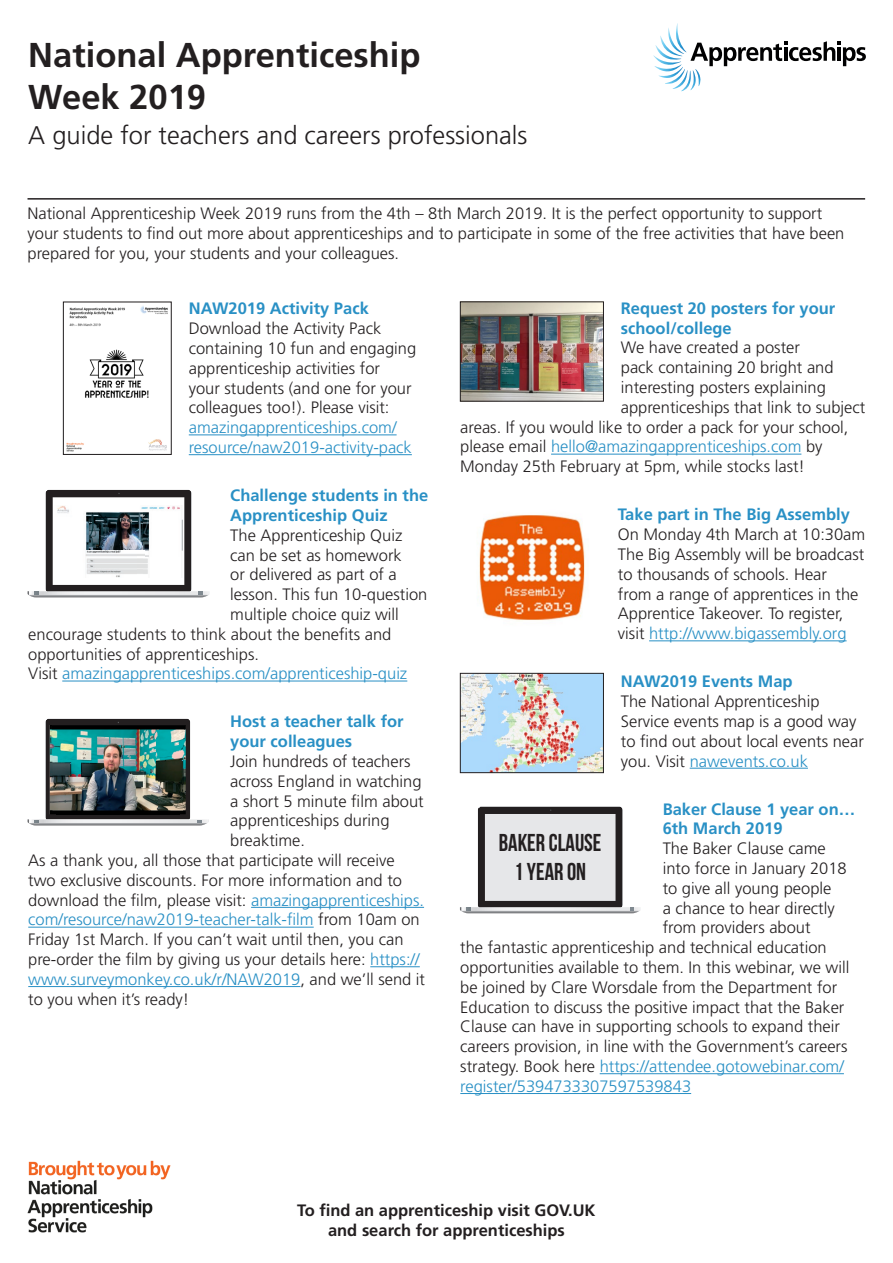
<style>
.page{position:relative;width:893px;height:1263px;background:#fff}
.page>*{position:absolute;margin:0;border:0;box-sizing:border-box;transform-origin:0 0}
.t1{font:700 34.5px/41.4px "Frutiger";color:#231f20}
.t2{font:300 25.5px "Frutiger";color:#231f20}
.t3{font:24.45px/29.2px "Bebas Neue";color:#231f20;text-align:center;scale:.95 1}
.t4{font:300 16.5px/19.8px "Frutiger";color:#231f20}
.t5{font:300 16.5px/19.8px "Frutiger";color:#2990c5}
.t6{font:700 16.5px/19.8px "Frutiger";color:#2990c5}
.t7{font:700 16.5px/19.8px "Frutiger";color:#231f20;text-align:center}
.s1{color:#231f20}
.s2{color:#2990c5}
</style>
<div class="page">
<img style="left:27px;top:1160px;width:144px;height:73px">
<hr style="left:189px;top:434px;width:208px;height:1px;background:#2990c5">
<hr style="left:189px;top:454px;width:223px;height:1px;background:#2990c5">
<hr style="left:62px;top:681px;width:345px;height:1px;background:#2990c5">
<hr style="left:251px;top:907px;width:173px;height:1px;background:#2990c5">
<hr style="left:28px;top:927px;width:286px;height:1px;background:#2990c5">
<hr style="left:370px;top:966px;width:50px;height:1px;background:#2990c5">
<hr style="left:28px;top:986px;width:272px;height:1px;background:#2990c5">
<hr style="left:551px;top:454px;width:250px;height:1px;background:#2990c5">
<hr style="left:649px;top:640px;width:198px;height:1px;background:#2990c5">
<hr style="left:690px;top:768px;width:118px;height:1px;background:#2990c5">
<hr style="left:600px;top:1073px;width:244px;height:1px;background:#2990c5">
<hr style="left:460px;top:1093px;width:231px;height:1px;background:#2990c5">
<svg style="left:653px;top:23px;width:213px;height:68px"></svg>
<hr style="left:837px;top:47px;width:4px;height:14px;background:#000001">
<img style="left:66px;top:306px;width:102px;height:146px">
<div style="left:63px;top:301px;width:109px;height:154px;border:1px solid #231f20"></div>
<img style="left:479px;top:515px;width:106px;height:105px">
<svg style="left:28px;top:719px;width:180px;height:106px"></svg>
<img style="left:56px;top:732px;width:123px;height:81px">
<img style="left:50px;top:725px;width:136px;height:7px">
<img style="left:50px;top:732px;width:6px;height:82px">
<img style="left:179px;top:732px;width:7px;height:82px">
<img style="left:56px;top:813px;width:123px;height:1px">
<img style="left:52px;top:725px;width:133px;height:4px">
<svg style="left:460px;top:806px;width:181px;height:107px"></svg>
<svg style="left:28px;top:490px;width:182px;height:107px"></svg>
<img style="left:462px;top:675px;width:140px;height:96px">
<div style="left:460px;top:673px;width:144px;height:100px;border:1px solid #231f20"></div>
<img style="left:462px;top:303px;width:140px;height:97px">
<div style="left:460px;top:301px;width:144px;height:101px;border:1px solid #231f20"></div>
<hr style="left:28px;top:198px;width:837px;height:2px;background:#231f20">
<h1 class="t1" style="left:28px;top:35px;width:394px">National Apprenticeship<br>Week 2019</h1>
<h2 class="t2" style="left:28px;top:120px;width:501px">A guide for teachers and careers professionals</h2>
<p class="t4" style="left:28px;top:204px;width:818px">National Apprenticeship Week 2019 runs from the 4th – 8th March 2019. It is the perfect opportunity to support your students to find out more about apprenticeships and to participate in some of the free activities that have been prepared for you, your students and your colleagues.</p>
<p class="t6" style="left:189px;top:299px;width:182px">NAW2019 Activity Pack</p>
<p class="t4" style="left:189px;top:319px;width:229px">Download the Activity Pack containing 10 fun and engaging apprenticeship activities for<br>your students (and one for your colleagues too!). Please visit:</p>
<p class="t5" style="left:189px;top:418px;width:225px">amazingapprenticeships.com/ resource/naw2019-activity-pack</p>
<p class="t6" style="left:230px;top:486px;width:200px">Challenge students in the<br>Apprenticeship Quiz</p>
<p class="t4" style="left:230px;top:525px;width:174px">The Apprenticeship Quiz</p>
<p class="t4" style="left:230px;top:545px;width:173px">can be set as homework</p>
<p class="t4" style="left:230px;top:565px;width:168px">or delivered as part of a</p>
<p class="t4" style="left:230px;top:584px;width:199px">lesson. This fun 10-question</p>
<p class="t4" style="left:230px;top:604px;width:170px">multiple choice quiz will</p>
<p class="t4" style="left:28px;top:624px;width:365px">encourage students to think about the benefits and</p>
<p class="t4" style="left:28px;top:644px;width:232px">opportunities of apprenticeships.</p>
<p class="t5" style="left:28px;top:664px;width:381px"><span class="s1">Visit</span> amazingapprenticeships.com/apprenticeship-quiz</p>
<p class="t6" style="left:230px;top:712px;width:175px">Host a teacher talk for your colleagues</p>
<p class="t4" style="left:230px;top:751px;width:182px">Join hundreds of teachers</p>
<p class="t4" style="left:230px;top:771px;width:193px">across England in watching</p>
<p class="t4" style="left:230px;top:791px;width:195px">a short 5 minute film about</p>
<p class="t4" style="left:230px;top:811px;width:161px">apprenticeships during</p>
<p class="t4" style="left:230px;top:831px;width:76px">breaktime.</p>
<p class="t4" style="left:28px;top:850px;width:368px">As a thank you, all those that participate will receive</p>
<p class="t4" style="left:28px;top:870px;width:375px">two exclusive discounts. For more information and to</p>
<p class="t4" style="left:28px;top:890px;width:397px">download the film, please visit: <span class="s2">amazingapprenticeships.</span></p>
<p class="t5" style="left:28px;top:910px;width:393px">com/resource/naw2019-teacher-talk-film <span class="s1">from 10am on</span></p>
<p class="t4" style="left:28px;top:930px;width:377px">Friday 1st March. If you can’t wait until then, you can</p>
<p class="t4" style="left:28px;top:949px;width:393px">pre-order the film by giving us your details here: <span class="s2">https://</span></p>
<p class="t5" style="left:28px;top:969px;width:398px">www.surveymonkey.co.uk/r/NAW2019<span class="s1">, and we’ll send it</span></p>
<p class="t4" style="left:28px;top:989px;width:163px">to you when it’s ready!</p>
<p class="t6" style="left:621px;top:298px;width:216px">Request 20 posters for your school/college</p>
<p class="t4" style="left:621px;top:338px;width:181px">We have created a poster</p>
<p class="t4" style="left:621px;top:358px;width:214px">pack containing 20 bright and</p>
<p class="t4" style="left:621px;top:377px;width:207px">interesting posters explaining</p>
<p class="t4" style="left:621px;top:397px;width:246px">apprenticeships that link to subject</p>
<p class="t4" style="left:460px;top:417px;width:390px">areas. If you would like to order a pack for your school,</p>
<p class="t5" style="left:460px;top:437px;width:364px"><span class="s1">please email</span> hello@amazingapprenticeships.com <span class="s1">by</span></p>
<p class="t4" style="left:460px;top:457px;width:346px">Monday 25th February at 5pm, while stocks last!</p>
<p class="t6" style="left:618px;top:505px;width:233px">Take part in The Big Assembly</p>
<p class="t4" style="left:618px;top:524px;width:249px">On Monday 4th March at 10:30am The Big Assembly will be broadcast to thousands of schools. Hear<br>from a range of apprentices in the Apprentice Takeover. To register, visit <span class="s2">http://www.bigassembly.org</span></p>
<p class="t6" style="left:621px;top:672px;width:173px">NAW2019 Events Map</p>
<p class="t4" style="left:621px;top:691px;width:244px">The National Apprenticeship<br>Service events map is a good way to find out about local events near you. Visit <span class="s2">nawevents.co.uk</span></p>
<p class="t6" style="left:663px;top:799px;width:194px">Baker Clause 1 year on…<br>6th March 2019</p>
<p class="t4" style="left:663px;top:838px;width:165px">The Baker Clause came</p>
<p class="t4" style="left:663px;top:858px;width:185px">into force in January 2018</p>
<p class="t4" style="left:663px;top:878px;width:170px">to give all young people</p>
<p class="t4" style="left:663px;top:898px;width:174px">a chance to hear directly</p>
<p class="t4" style="left:663px;top:918px;width:149px">from providers about</p>
<p class="t4" style="left:460px;top:937px;width:368px">the fantastic apprenticeship and technical education</p>
<p class="t4" style="left:460px;top:957px;width:391px">opportunities available to them. In this webinar, we will</p>
<p class="t4" style="left:460px;top:977px;width:378px">be joined by Clare Worsdale from the Department for</p>
<p class="t4" style="left:460px;top:997px;width:386px">Education to discuss the positive impact that the Baker</p>
<p class="t4" style="left:460px;top:1017px;width:381px">Clause can have in supporting schools to expand their</p>
<p class="t4" style="left:460px;top:1036px;width:389px">careers provision, in line with the Government’s careers</p>
<p class="t5" style="left:460px;top:1056px;width:385px"><span class="s1">strategy. Book here</span> https://attendee.gotowebinar.com/</p>
<p class="t5" style="left:460px;top:1076px;width:232px">register/5394733307597539843</p>
<h3 class="t3" style="left:499px;top:827px;width:110px">BAKER CLAUSE<br>1 YEAR ON</h3>
<p class="t7" style="left:297px;top:1200px;width:300px">To find an apprenticeship visit GOV.UK and search for apprenticeships</p>
</div>
